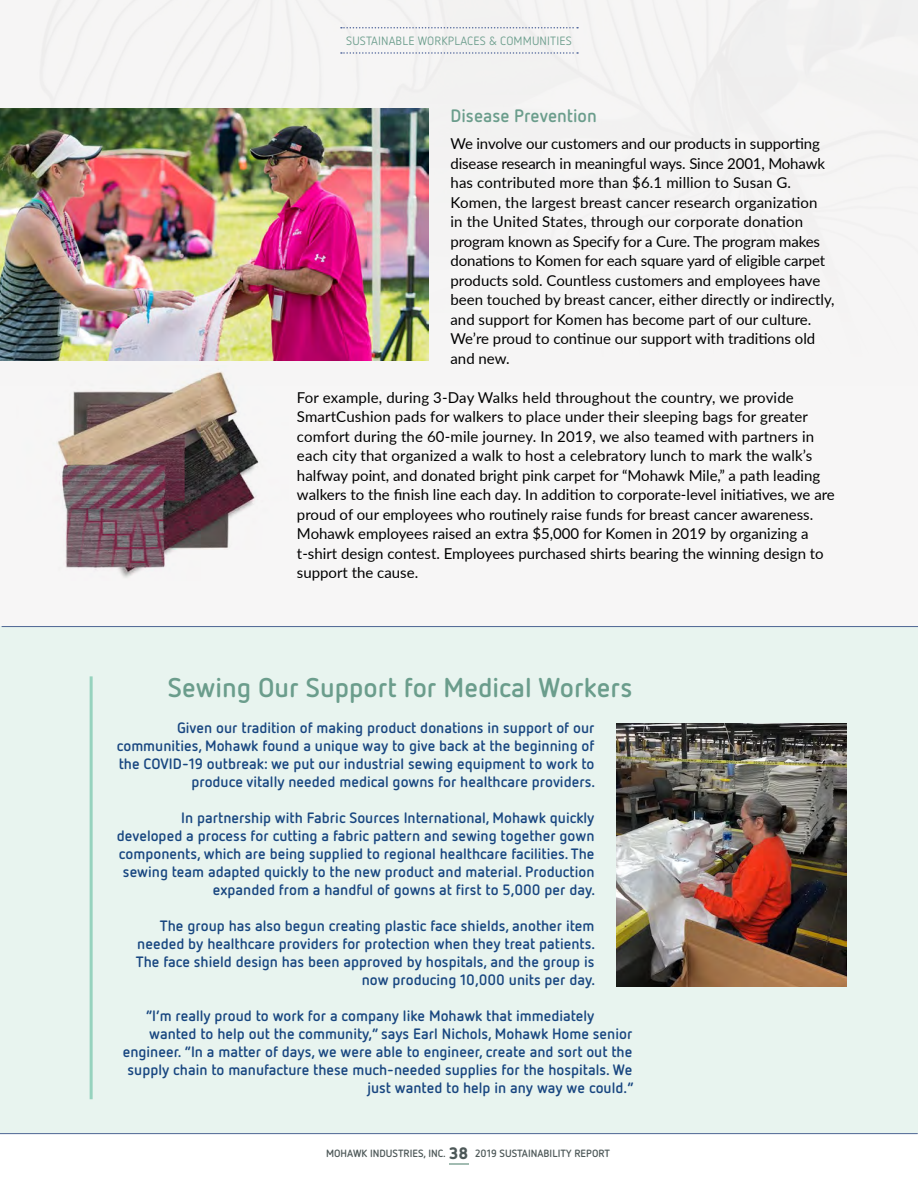
<style>
.page{position:relative;width:918px;height:1188px;background:#fff}
.page>*{position:absolute;margin:0;border:0;box-sizing:border-box;transform-origin:0 0}
.Call_Outs_Headers{font:700 27px "Netto OT";color:#6b9d8c}
.subhead{font:700 18px "Netto OT";color:#6b9d8c}
.t1{font:900 16.5px "Netto OT";color:#4d5858}
.body_copy{font:15px/19.5px "Lato";color:#000}
.sidebar_copy{font:700 15px/18px "Netto OT";color:#184680;text-align:right}
.t2{font:12px "Netto OT";letter-spacing:.01em;color:#6b9d8c}
.t3{font:700 10.5px "Netto OT";color:#4d5858}
</style>
<div class="page">
<div style="left:0;top:0;width:918px;height:1134px;background:#f7f6f6"></div>
<svg style="left:341px;top:52px;width:237px;height:2px"></svg>
<svg style="left:341px;top:27px;width:237px;height:1px"></svg>
<div style="left:0;top:626px;width:918px;height:508px;background:#e8f4ef"></div>
<hr style="left:90px;top:676px;width:3px;height:423px;background:#96d3be">
<hr style="left:2px;top:626px;width:916px;height:1px;background:#556a9d">
<hr style="left:0;top:1133px;width:918px;height:1px;background:#556a9d">
<img style="left:616px;top:724px;width:231px;height:263px">
<img style="left:57px;top:371px;width:202px;height:207px">
<img style="left:0;top:108px;width:429px;height:253px">
<hr style="left:449px;top:1163px;width:20px;height:2px;background:#a2bcb2">
<p class="t2" style="left:346px;top:33px;width:227px">SUSTAINABLE WORKPLACES &amp; COMMUNITIES</p>
<p class="subhead" style="left:451px;top:104px;width:148px">Disease Prevention</p>
<p class="body_copy" style="left:451px;top:133px;width:386px">We involve our customers and our products in supporting disease research in meaningful ways. Since 2001, Mohawk has contributed more than $6.1 million to Susan G.<br>Komen, the largest breast cancer research organization<br>in the United States, through our corporate donation program known as Specify for a Cure. The program makes donations to Komen for each square yard of eligible carpet products sold. Countless customers and employees have been touched by breast cancer, either directly or indirectly, and support for Komen has become part of our culture.<br>We’re proud to continue our support with traditions old and new.</p>
<p class="body_copy" style="left:297px;top:387px;width:539px">For example, during 3-Day Walks held throughout the country, we provide SmartCushion pads for walkers to place under their sleeping bags for greater comfort during the 60-mile journey. In 2019, we also teamed with partners in each city that organized a walk to host a celebratory lunch to mark the walk’s halfway point, and donated bright pink carpet for “Mohawk Mile,” a path leading walkers to the finish line each day. In addition to corporate-level initiatives, we are proud of our employees who routinely raise funds for breast cancer awareness.<br>Mohawk employees raised an extra $5,000 for Komen in 2019 by organizing a t-shirt design contest. Employees purchased shirts bearing the winning design to support the cause.</p>
<p class="Call_Outs_Headers" style="left:168px;top:671px;width:466px">Sewing Our Support for Medical Workers</p>
<p class="sidebar_copy" style="left:117px;top:719px;width:480px">Given our tradition of making product donations in support of our communities, Mohawk found a unique way to give back at the beginning of the COVID-19 outbreak: we put our industrial sewing equipment to work to produce vitally needed medical gowns for healthcare providers.</p>
<p class="sidebar_copy" style="left:117px;top:809px;width:480px">In partnership with Fabric Sources International, Mohawk quickly developed a process for cutting a fabric pattern and sewing together gown components, which are being supplied to regional healthcare facilities. The sewing team adapted quickly to the new product and material. Production expanded from a handful of gowns at first to 5,000 per day.</p>
<p class="sidebar_copy" style="left:136px;top:917px;width:461px">The group has also begun creating plastic face shields, another item needed by healthcare providers for protection when they treat patients.<br>The face shield design has been approved by hospitals, and the group is now producing 10,000 units per day.</p>
<p class="sidebar_copy" style="left:146px;top:1007px;width:450px">“I’m really proud to work for a company like Mohawk that immediately</p>
<p class="sidebar_copy" style="left:149px;top:1025px;width:485px">wanted to help out the community,” says Earl Nichols, Mohawk Home senior</p>
<p class="sidebar_copy" style="left:123px;top:1043px;width:511px">engineer. “In a matter of days, we were able to engineer, create and sort out the</p>
<p class="sidebar_copy" style="left:128px;top:1061px;width:506px">supply chain to manufacture these much-needed supplies for the hospitals. We</p>
<p class="sidebar_copy" style="left:367px;top:1079px;width:268px">just wanted to help in any way we could.”</p>
<p class="t1" style="left:449px;top:1142px;width:21px">38</p>
<p class="t3" style="left:326px;top:1147px;width:121px">MOHAWK INDUSTRIES, INC.</p>
<p class="t3" style="left:475px;top:1147px;width:136px">2019 SUSTAINABILITY REPORT</p>
</div>
